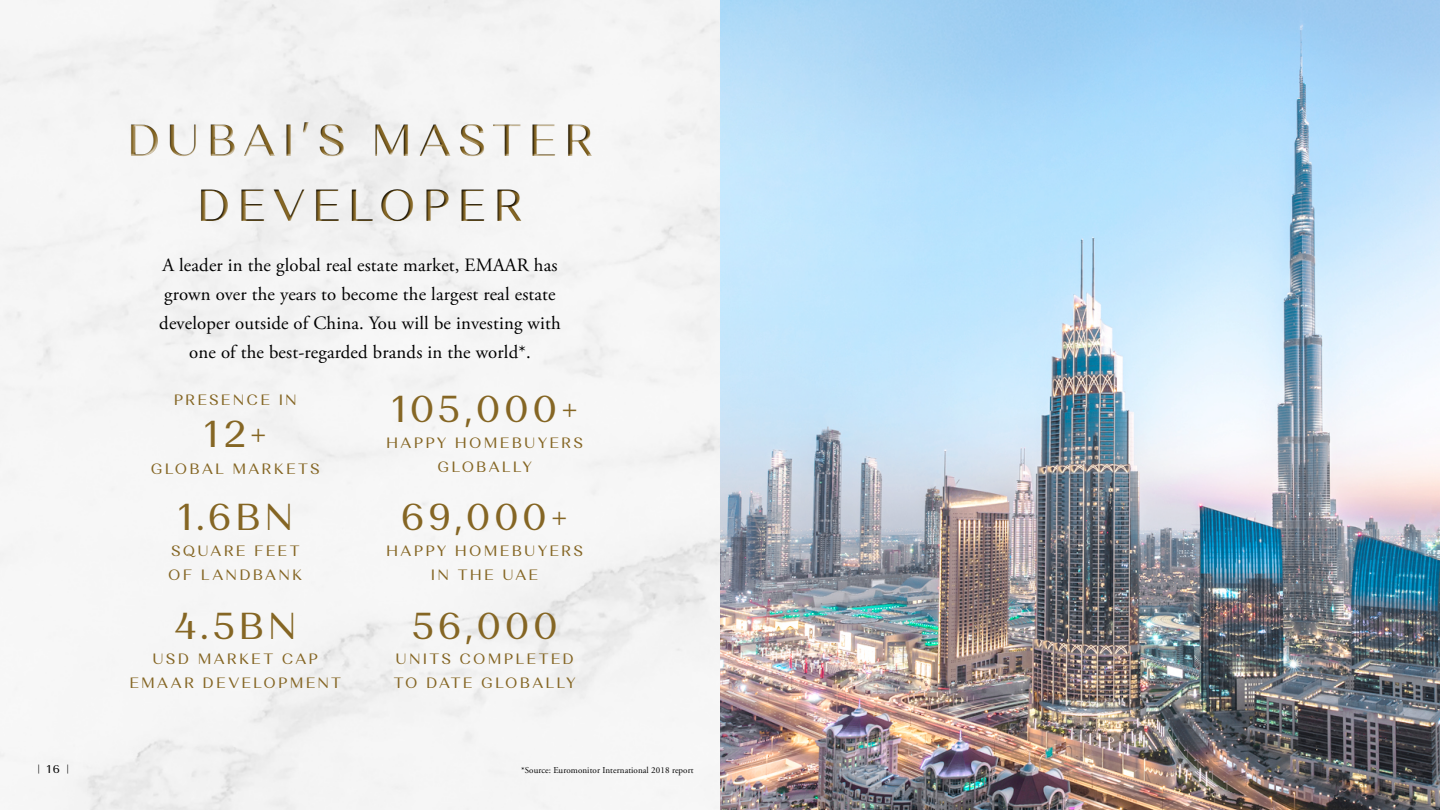
<style>
.page{position:relative;width:1440px;height:810px;background:#fff}
.page>*{position:absolute;margin:0;border:0;box-sizing:border-box;transform-origin:0 0}
.t1{font:45px/65.5px "Alethia Pro";letter-spacing:.14em;color:#856624;text-align:center}
.t2{font:37.5px "Alethia Pro";letter-spacing:.085em;color:#856624}
.t3{font:18.75px/29.2px "Adobe Garamond Pro";letter-spacing:.01em;color:#000;text-align:center}
.t4{font:15px/24px "Alethia Pro";letter-spacing:.145em;color:#856624;text-align:center}
.t5{font:11.25px "Alethia Pro";color:#000}
.t6{font:9px "Adobe Garamond Pro";letter-spacing:.01em;color:#000}
</style>
<div class="page">
<div style="left:129px;top:120px;width:465px;height:102px;background:#000;opacity:.75"></div>
<img style="left:720px;top:0;width:720px;height:810px">
<p class="t5" style="left:38px;top:761px;width:33px">| 16 |</p>
<h1 class="t1" style="left:126px;top:107px;width:469px">DUBAI’S MASTER<br>DEVELOPER</h1>
<p class="t3" style="left:159px;top:251px;width:403px">A leader in the global real estate market, EMAAR has grown over the years to become the largest real estate developer outside of China. You will be investing with one of the best-regarded brands in the world*.</p>
<p class="t4" style="left:174px;top:388px;width:125px">PRESENCE IN</p>
<h2 class="t2" style="left:203px;top:410px;width:66px">12+</h2>
<p class="t4" style="left:151px;top:457px;width:171px">GLOBAL MARKETS</p>
<h2 class="t2" style="left:177px;top:493px;width:118px">1.6BN</h2>
<p class="t4" style="left:168px;top:538px;width:136px;text-align:left">SQUARE FEET<br>OF LANDBANK</p>
<h2 class="t2" style="left:174px;top:602px;width:125px">4.5BN</h2>
<p class="t4" style="left:129px;top:647px;width:213px">USD MARKET CAP<br>EMAAR DEVELOPMENT</p>
<h2 class="t2" style="left:391px;top:385px;width:189px">105,000+</h2>
<p class="t4" style="left:386px;top:430px;width:198px">HAPPY HOMEBUYERS<br>GLOBALLY</p>
<h2 class="t2" style="left:401px;top:493px;width:169px">69,000+</h2>
<p class="t4" style="left:386px;top:538px;width:198px">HAPPY HOMEBUYERS<br>IN THE UAE</p>
<h2 class="t2" style="left:412px;top:602px;width:148px">56,000</h2>
<p class="t4" style="left:394px;top:647px;width:183px;text-align:left">UNITS COMPLETED<br>TO DATE GLOBALLY</p>
<p class="t6" style="left:521px;top:764px;width:174px">*Source: Euromonitor International 2018 report</p>
</div>
